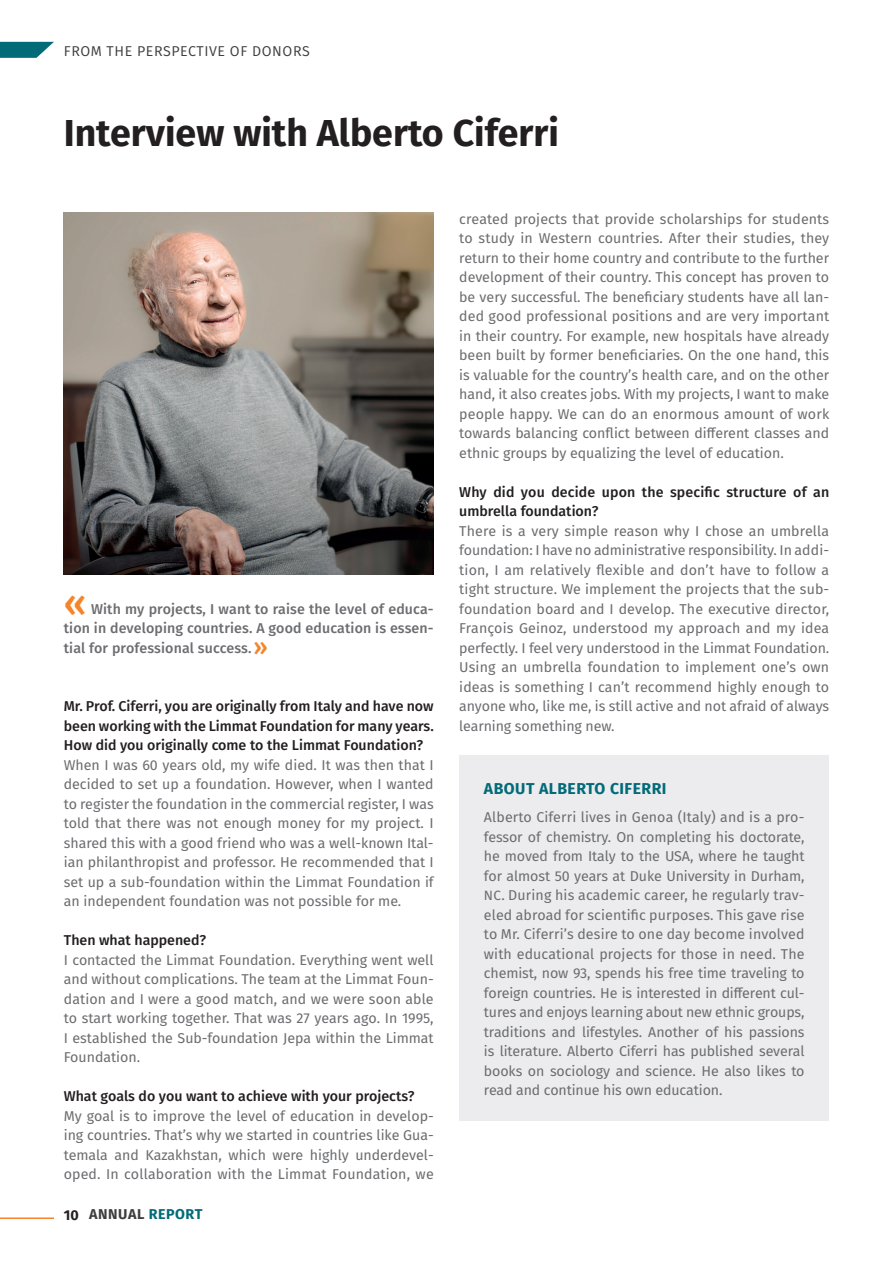
<style>
.page{position:relative;width:893px;height:1263px;background:#fff}
.page>*{position:absolute;margin:0;border:0;box-sizing:border-box;transform-origin:0 0}
.t1{font:700 37.5px "Fira Sans";color:#231f20}
.t2{font:500 37.5px "Fira Sans";color:#f5852a}
.t3{font:700 15.75px "Fira Sans";letter-spacing:.03em;color:#036a78}
.t4{font:14.25px/19.5px "Fira Sans";color:#6c6d70}
.t5{font:500 14.25px/19.5px "Fira Sans";color:#231f20;text-align:justify}
.t6{font:500 14.25px/19.5px "Fira Sans";letter-spacing:.01em;color:#6c6d70;text-align:justify}
.t7{font:14.25px "Fira Sans";letter-spacing:.04em;color:#3e3e3f}
.t8{font:700 14.25px "Fira Sans";letter-spacing:.04em;color:#3e3e3f}
.s1{font-size:24px;color:#f5852a}
.s2{color:#231f20}
.s3{color:#036a78}
.s4{font-size:13.5px}
</style>
<div class="page">
<hr style="left:0;top:1217px;width:54px;height:2px;background:#f5852a">
<svg style="left:0;top:42px;width:54px;height:16px"></svg>
<img style="left:64px;top:212px;width:370px;height:363px">
<div style="left:459px;top:755px;width:370px;height:366px;background:#ececee"></div>
<p class="t7" style="left:64px;top:41px;width:247px">FROM THE PERSPECTIVE OF DONORS</p>
<h1 class="t1" style="left:64px;top:101px;width:497px">Interview with Alberto Ciferri</h1>
<h1 class="t2" style="left:64px;top:573px;width:24px">«</h1>
<p class="t6" style="left:64px;top:598px;width:371px;text-indent:27px">With my projects, I want to raise the level of educa&shy;tion in developing countries. A good education is essen&shy;tial for professional success.<span class="s1">»</span></p>
<p class="t5" style="left:64px;top:696px;width:371px">Mr. Prof. Ciferri, you are originally from Italy and have now been working with the Limmat Foundation for many years.<br>How did you originally come to the Limmat Foundation?</p>
<p class="t4" style="left:64px;top:755px;width:371px">When I was 60 years old, my wife died. It was then that I decided to set up a foundation. However, when I wanted to register the foundation in the commercial register, I was told that there was not enough money for my project. I shared this with a good friend who was a well-known Ital&shy;ian philanthropist and professor. He recommended that I set up a sub-foundation within the Limmat Foundation if an independent foundation was not possible for me.</p>
<p class="t5" style="left:64px;top:930px;width:144px">Then what happened?</p>
<p class="t4" style="left:64px;top:949px;width:371px;text-align:justify">I contacted the Limmat Foundation. Everything went well and without complications. The team at the Limmat Foun&shy;dation and I were a good match, and we were soon able to start working together. That was 27 years ago. In 1995, I established the Sub-foundation Jepa within the Limmat Foundation.</p>
<p class="t5" style="left:64px;top:1086px;width:352px">What goals do you want to achieve with your projects?</p>
<p class="t4" style="left:64px;top:1105px;width:371px">My goal is to improve the level of education in develop&shy;ing countries. That’s why we started in countries like Gua&shy;temala and Kazakhstan, which were highly underdevel&shy;oped. In collaboration with the Limmat Foundation, we</p>
<p class="t8" style="left:64px;top:1202px;width:140px"><span class="s2">10</span> ANNUAL <span class="s3">REPORT</span></p>
<p class="t4" style="left:459px;top:208px;width:371px;text-align:justify">created projects that provide scholarships for students to study in Western countries. After their studies, they return to their home country and contribute to the further development of their country. This concept has proven to be very successful. The beneficiary students have all lan&shy;ded good professional positions and are very important in their country. For example, new hospitals have already been built by former beneficiaries. On the one hand, this is valuable for the country’s health care, and on the other hand, it also creates jobs. With my projects, I want to make people happy. We can do an enormous amount of work towards balancing conflict between different classes and ethnic groups by equalizing the level of education.</p>
<p class="t5" style="left:459px;top:481px;width:371px">Why did you decide upon the specific structure of an umbrella foundation?</p>
<p class="t4" style="left:459px;top:520px;width:371px">There is a very simple reason why I chose an umbrella foundation: I have no administrative responsibility. In addi&shy;tion, I am relatively flexible and don’t have to follow a tight structure. We implement the projects that the sub&shy;foundation board and I develop. The executive director, François Geinoz, understood my approach and my idea perfectly. I feel very understood in the Limmat Foundation.<br>Using an umbrella foundation to implement one’s own ideas is something I can’t recommend highly enough to anyone who, like me, is still active and not afraid of always learning something new.</p>
<p class="t3" style="left:484px;top:776px;width:184px">ABOUT ALBERTO CIFERRI</p>
<p class="t4" style="left:484px;top:807px;width:322px">Alberto Ciferri lives in Genoa (Italy) and is a pro&shy;fessor of chemistry. On completing his doctorate, he moved from Italy to the USA, where he taught for almost 50 years at Duke University in Durham, <span class="s4">NC</span>. During his academic career, he regularly trav&shy;eled abroad for scientific purposes. This gave rise to Mr. Ciferri’s desire to one day become involved with educational projects for those in need. The chemist, now 93, spends his free time traveling to foreign countries. He is interested in different cul&shy;tures and enjoys learning about new ethnic groups, traditions and lifestyles. Another of his passions is literature. Alberto Ciferri has published several books on sociology and science. He also likes to read and continue his own education.</p>
</div>
